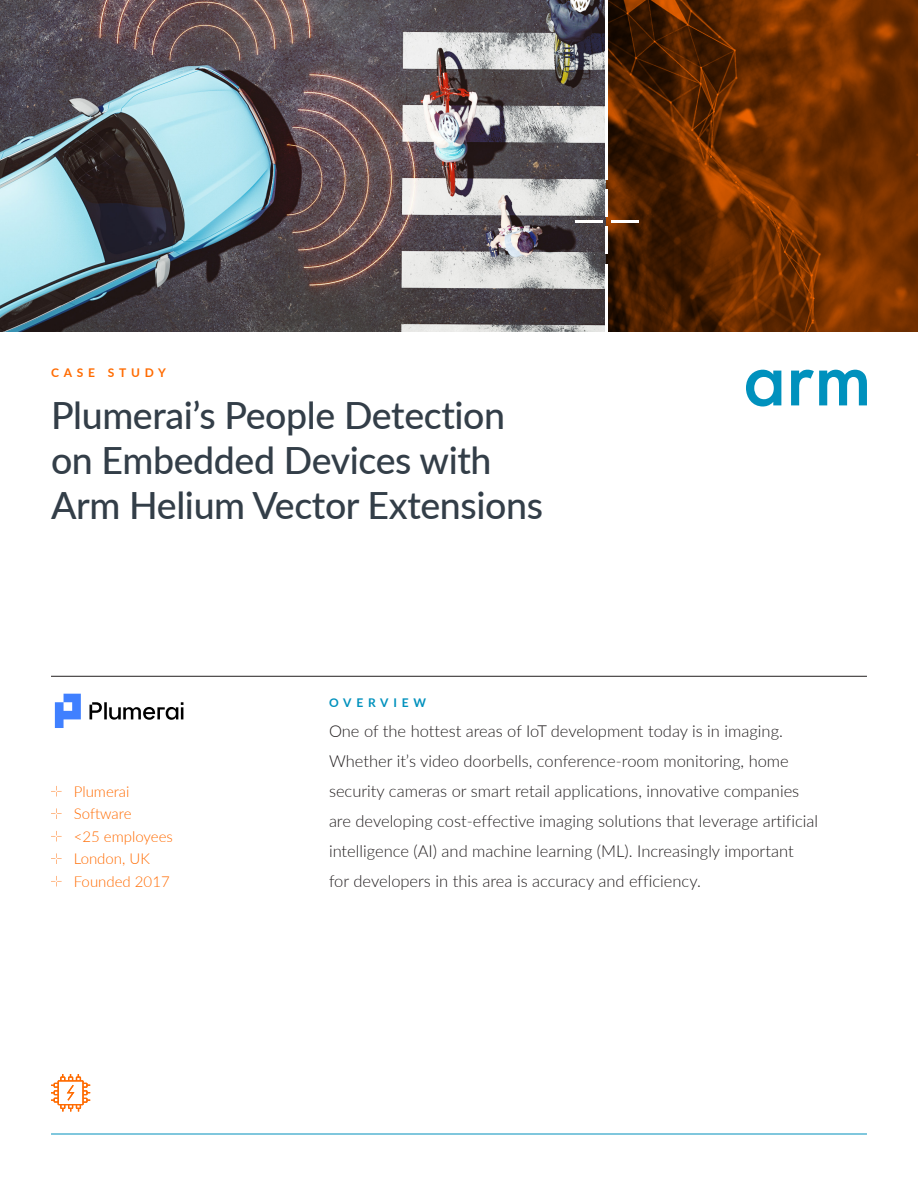
<style>
.page{position:relative;width:918px;height:1188px;background:#fff}
.page>*{position:absolute;margin:0;border:0;box-sizing:border-box;transform-origin:0 0}
.Lato_Medium_25pt_Arm_Black{font:500 37.5px/45px "Lato";letter-spacing:-.01em;color:#333e48}
.Lato_Light_11pt_Black{font:300 16.5px/30px "Lato";color:#231f20}
.Lato_Light_10pt_Arm_Orange{font:300 15px "Lato";color:#ff6b00}
.Lato_Bold_All_Caps_8pt_Arm_Orange{font:700 12px "Lato";letter-spacing:.4em;color:#ff6b00}
.Lato_Bold_All_Caps_8pt_Arm_Blue{font:700 12px "Lato";letter-spacing:.4em;color:#0091bd}
</style>
<div class="page">
<hr style="left:51px;top:1134px;width:816px;height:1px;background:#0091bd">
<hr style="left:51px;top:676px;width:816px;height:1px;background:#231f20">
<svg style="left:89px;top:702px;width:94px;height:18px"></svg>
<svg style="left:55px;top:694px;width:26px;height:34px"></svg>
<svg style="left:746px;top:370px;width:121px;height:37px"></svg>
<svg style="left:51px;top:786px;width:11px;height:11px"></svg>
<svg style="left:51px;top:808px;width:11px;height:11px"></svg>
<svg style="left:51px;top:831px;width:11px;height:11px"></svg>
<svg style="left:51px;top:853px;width:11px;height:11px"></svg>
<svg style="left:51px;top:876px;width:11px;height:11px"></svg>
<svg style="left:51px;top:1074px;width:39px;height:38px"></svg>
<img style="left:0;top:0;width:607px;height:332px">
<svg style="left:607px;top:0;width:311px;height:332px;background:#652a00"></svg>
<hr style="left:575px;top:220px;width:27px;height:3px;background:#fff">
<hr style="left:612px;top:220px;width:27px;height:3px;background:#fff">
<hr style="left:606px;top:189px;width:2px;height:28px;background:#fff">
<hr style="left:606px;top:226px;width:2px;height:28px;background:#fff">
<hr style="left:606px;top:0;width:2px;height:180px;background:#fff">
<hr style="left:606px;top:264px;width:2px;height:68px;background:#fff">
<p class="Lato_Bold_All_Caps_8pt_Arm_Orange" style="left:51px;top:363px;width:116px">CASE STUDY</p>
<p class="Lato_Medium_25pt_Arm_Black" style="left:51px;top:391px;width:494px">Plumerai’s People Detection on Embedded Devices with<br>Arm Helium Vector Extensions</p>
<p class="Lato_Light_10pt_Arm_Orange" style="left:74px;top:781px;width:57px">Plumerai</p>
<p class="Lato_Light_10pt_Arm_Orange" style="left:74px;top:803px;width:59px">Software</p>
<p class="Lato_Light_10pt_Arm_Orange" style="left:74px;top:826px;width:101px">&lt;25 employees</p>
<p class="Lato_Light_10pt_Arm_Orange" style="left:74px;top:848px;width:78px">London, UK</p>
<p class="Lato_Light_10pt_Arm_Orange" style="left:74px;top:871px;width:97px">Founded 2017</p>
<p class="Lato_Bold_All_Caps_8pt_Arm_Blue" style="left:329px;top:693px;width:99px">OVERVIEW</p>
<p class="Lato_Light_11pt_Black" style="left:329px;top:715px;width:491px">One of the hottest areas of IoT development today is in imaging.<br>Whether it’s video doorbells, conference-room monitoring, home security cameras or smart retail applications, innovative companies are developing cost-effective imaging solutions that leverage artificial intelligence (AI) and machine learning (ML). Increasingly important<br>for developers in this area is accuracy and efficiency.</p>
</div>
